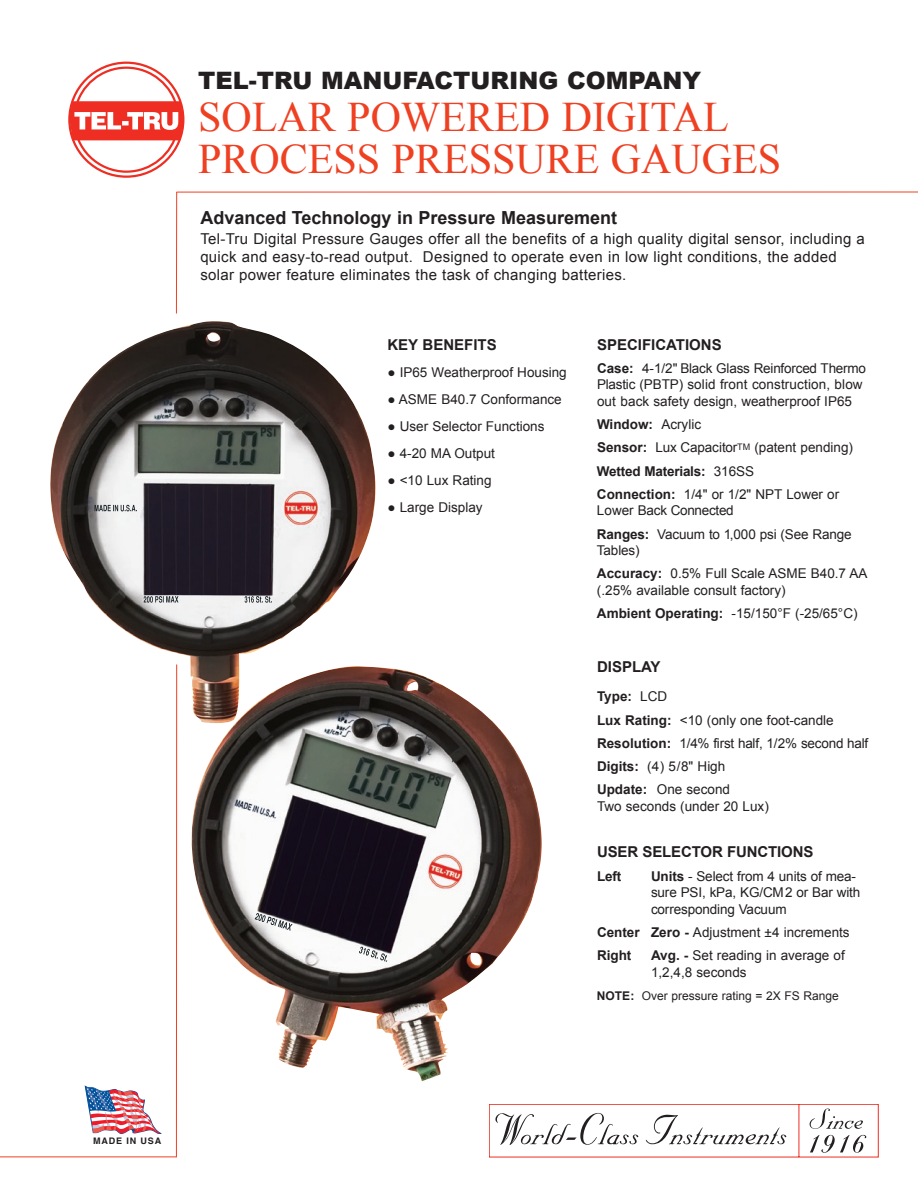
<style>
.page{position:relative;width:918px;height:1188px;background:#fff}
.page>*{position:absolute;margin:0;border:0;box-sizing:border-box;transform-origin:0 0}
.t1{font:42px/42px "Times New Roman";color:#ef4022}
.t2{font:900 24px "Arial";color:#231f20}
.t3{font:700 18px "Arial";color:#231f20}
.t4{font:15px/18px "Arial";letter-spacing:.02em;color:#231f20}
.t5{font:700 15px "Arial";color:#231f20}
.t6{font:13.5px/23.2px "Arial";color:#231f20}
.t7{font:700 13.5px "Arial";color:#231f20}
.t8{font:12px "Arial";color:#231f20}
.t9{font:700 9px "Helvetica";letter-spacing:.095em;color:#231f20}
.s1{font-weight:700}
</style>
<div class="page">
<svg style="left:175px;top:309px;width:367px;height:773px"></svg>
<img style="left:50px;top:321px;width:326px;height:402px">
<img style="left:155px;top:596px;width:113px;height:7px">
<img style="left:255px;top:913px;width:35px;height:18px">
<img style="left:95px;top:505px;width:42px;height:6px">
<hr style="left:176px;top:192px;width:1px;height:122px;background:#ef4022">
<svg style="left:386px;top:340px;width:156px;height:308px"></svg>
<svg style="left:68px;top:62px;width:117px;height:116px"></svg>
<svg style="left:489px;top:1104px;width:389px;height:53px"></svg>
<hr style="left:0;top:1157px;width:177px;height:1px;background:#ef4022">
<hr style="left:176px;top:192px;width:742px;height:1px;background:#ef4022">
<hr style="left:176px;top:664px;width:1px;height:493px;background:#ef4022">
<svg style="left:85px;top:1086px;width:77px;height:48px"></svg>
<h2 class="t2" style="left:198px;top:67px;width:505px">TEL-TRU MANUFACTURING COMPANY</h2>
<h1 class="t1" style="left:198px;top:95px;width:580px">SOLAR POWERED DIGITAL<br>PROCESS PRESSURE GAUGES</h1>
<h3 class="t3" style="left:200px;top:206px;width:418px">Advanced Technology in Pressure Measurement</h3>
<p class="t4" style="left:200px;top:230px;width:666px">Tel-Tru Digital Pressure Gauges offer all the benefits of a high quality digital sensor, including a quick and easy-to-read output. Designed to operate even in low light conditions, the added solar power feature eliminates the task of changing batteries.</p>
<p class="t5" style="left:387px;top:335px;width:111px">KEY BENEFITS</p>
<p class="t6" style="left:387px;top:361px;width:181px">● IP65 Weatherproof Housing</p>
<p class="t6" style="left:387px;top:388px;width:176px">● ASME B40.7 Conformance</p>
<p class="t6" style="left:387px;top:415px;width:159px">● User Selector Functions</p>
<p class="t6" style="left:387px;top:442px;width:109px">● 4-20 MA Output</p>
<p class="t6" style="left:387px;top:469px;width:106px">● &lt;10 Lux Rating</p>
<p class="t6" style="left:387px;top:496px;width:97px">● Large Display</p>
<p class="t5" style="left:597px;top:335px;width:126px">SPECIFICATIONS</p>
<p class="t6" style="left:597px;top:360px;width:271px;line-height:16.5px"><span class="s1">Case:</span> 4-1/2" Black Glass Reinforced Thermo<br>Plastic (PBTP) solid front construction, blow out back safety design, weatherproof IP65</p>
<p class="t6" style="left:597px;top:413px;width:258px"><span class="s1">Window:</span> Acrylic<br><span class="s1">Sensor:</span> Lux Capacitor<sup>TM</sup> (patent pending)<br><span class="s1">Wetted Materials:</span> 316SS<br><span class="s1">Connection:</span> 1/4" or 1/2" NPT Lower or</p>
<p class="t6" style="left:597px;top:499px;width:256px">Lower Back Connected<br><span class="s1">Ranges:</span> Vacuum to 1,000 psi (See Range</p>
<p class="t6" style="left:597px;top:539px;width:272px">Tables)<br><span class="s1">Accuracy:</span> 0.5% Full Scale ASME B40.7 AA</p>
<p class="t6" style="left:597px;top:579px;width:262px">(.25% available consult factory)<br><span class="s1">Ambient Operating:</span> -15/150°F (-25/65°C)</p>
<p class="t5" style="left:597px;top:657px;width:65px">DISPLAY</p>
<p class="t6" style="left:597px;top:685px;width:273px"><span class="s1">Type:</span> LCD<br><span class="s1">Lux Rating:</span> &lt;10 (only one foot-candle<br><span class="s1">Resolution:</span> 1/4% first half, 1/2% second half<br><span class="s1">Digits:</span> (4) 5/8" High<br><span class="s1">Update:</span> One second</p>
<p class="t6" style="left:597px;top:795px;width:173px">Two seconds (under 20 Lux)</p>
<p class="t5" style="left:597px;top:842px;width:218px">USER SELECTOR FUNCTIONS</p>
<p class="t7" style="left:597px;top:867px;width:26px">Left</p>
<p class="t6" style="left:651px;top:868px;width:211px;line-height:16.5px"><span class="s1">Units</span> - Select from 4 units of mea&shy;sure PSI, kPa, KG/CM2 or Bar with corresponding Vacuum</p>
<p class="t6" style="left:597px;top:921px;width:254px"><span class="s1">Center Zero -</span> Adjustment ±4 increments<br><span class="s1">Right</span></p>
<p class="t6" style="left:651px;top:947px;width:195px;line-height:16.5px"><span class="s1">Avg. -</span> Set reading in average of<br>1,2,4,8 seconds</p>
<p class="t8" style="left:597px;top:988px;width:243px"><span class="s1">NOTE:</span> Over pressure rating = 2X FS Range</p>
<p class="t9" style="left:93px;top:1133px;width:70px">MADE IN USA</p>
</div>
